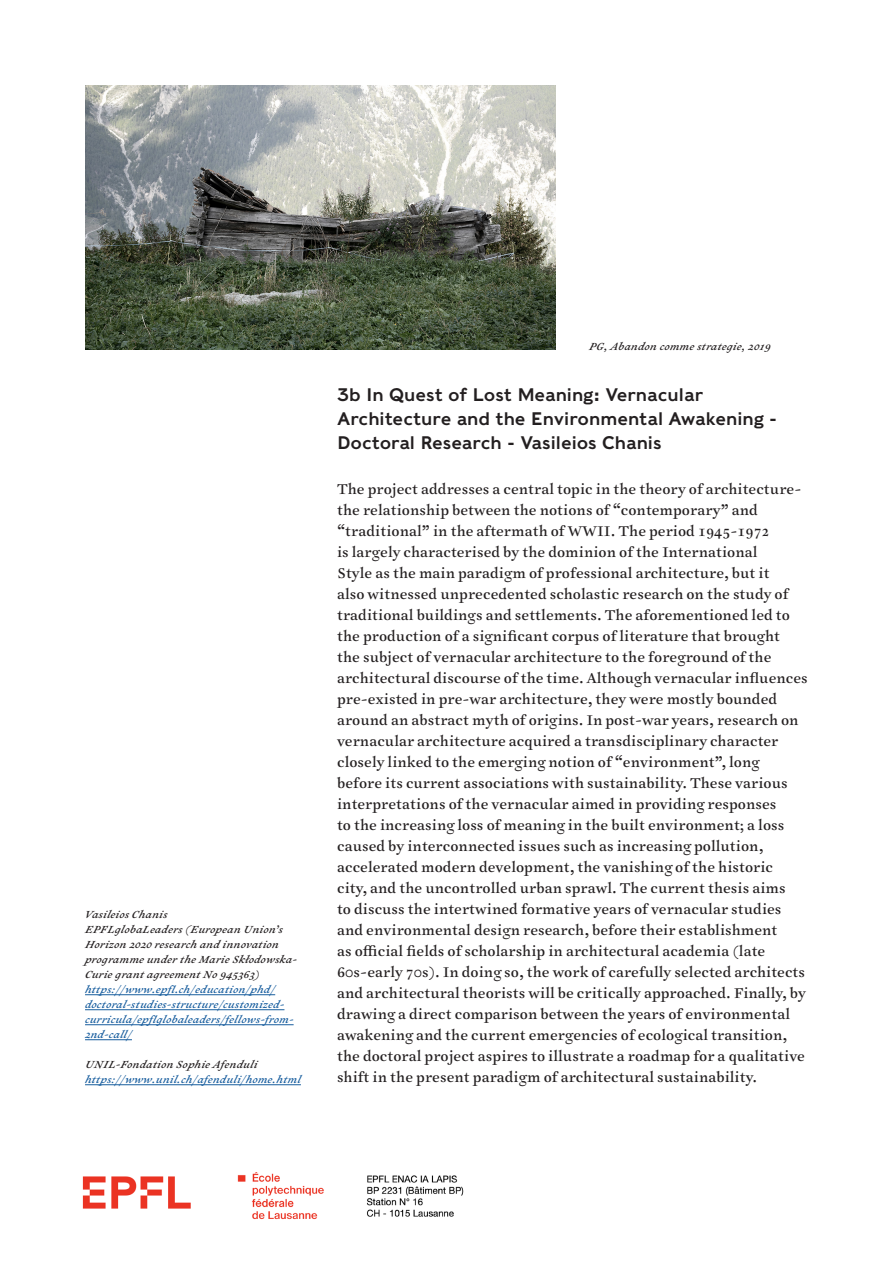
<style>
.page{position:relative;width:893px;height:1263px;background:#fff}
.page>*{position:absolute;margin:0;border:0;box-sizing:border-box;transform-origin:0 0}
.TIT_4{font:18px/24px "Caslons Egyptian";color:#231f20}
.BODY{font:16.5px/21px "Sirenne Text MVB Reg OSF";color:#231f20;scale:.96 1}
.Notes{font:12px/15px "Sirenne Text MVB It OSF";color:#175d9e}
.Notes-2{font:12px/15px "Sirenne Text MVB It OSF";color:#231f20}
.s1{color:#231f20}
</style>
<div class="page">
<img style="left:237px;top:1172px;width:227px;height:48px">
<img style="left:82px;top:1176px;width:109px;height:33px">
<img style="left:85px;top:85px;width:471px;height:265px">
<hr style="left:85px;top:994px;width:190px;height:1px;background:#175d9e">
<hr style="left:85px;top:1009px;width:199px;height:1px;background:#175d9e">
<hr style="left:85px;top:1024px;width:209px;height:1px;background:#175d9e">
<hr style="left:85px;top:1039px;width:47px;height:1px;background:#175d9e">
<hr style="left:85px;top:1084px;width:216px;height:1px;background:#175d9e">
<p class="Notes-2" style="left:85px;top:907px;width:213px">Vasileios Chanis<br>EPFLglobaLeaders (European Union’s Horizon 2020 research and innovation programme under the Marie Skłodowska-Curie grant agreement No 945363)</p>
<p class="Notes" style="left:85px;top:982px;width:210px">https://www.epfl.ch/education/phd/ doctoral-studies-structure/customized&shy;curricula/epflglobaleaders/fellows-from-2nd-call/</p>
<p class="Notes" style="left:85px;top:1057px;width:217px"><span class="s1">UNIL-Fondation Sophie Afenduli </span>https://www.unil.ch/afenduli/home.html</p>
<p class="Notes-2" style="left:589px;top:339px;width:183px">PG, Abandon comme strategie, 2019</p>
<p class="TIT_4" style="left:337px;top:383px;width:442px">3b In Quest of Lost Meaning: Vernacular<br>Architecture and the Environmental Awakening -<br>Doctoral Research - Vasileios Chanis</p>
<p class="BODY" style="left:337px;top:479px;width:492px">The project addresses a central topic in the theory of architecture&shy;the relationship between the notions of “contemporary” and “traditional” in the aftermath of WWII. The period 1945-1972<br>is largely characterised by the dominion of the International<br>Style as the main paradigm of professional architecture, but it<br>also witnessed unprecedented scholastic research on the study of traditional buildings and settlements. The aforementioned led to the production of a significant corpus of literature that brought<br>the subject of vernacular architecture to the foreground of the architectural discourse of the time. Although vernacular influences pre-existed in pre-war architecture, they were mostly bounded around an abstract myth of origins. In post-war years, research on vernacular architecture acquired a transdisciplinary character closely linked to the emerging notion of “environment”, long before its current associations with sustainability. These various interpretations of the vernacular aimed in providing responses<br>to the increasing loss of meaning in the built environment; a loss caused by interconnected issues such as increasing pollution, accelerated modern development, the vanishing of the historic<br>city, and the uncontrolled urban sprawl. The current thesis aims<br>to discuss the intertwined formative years of vernacular studies and environmental design research, before their establishment<br>as official fields of scholarship in architectural academia (late 60s-early 70s). In doing so, the work of carefully selected architects and architectural theorists will be critically approached. Finally, by drawing a direct comparison between the years of environmental awakening and the current emergencies of ecological transition, the doctoral project aspires to illustrate a roadmap for a qualitative shift in the present paradigm of architectural sustainability.</p>
</div>
